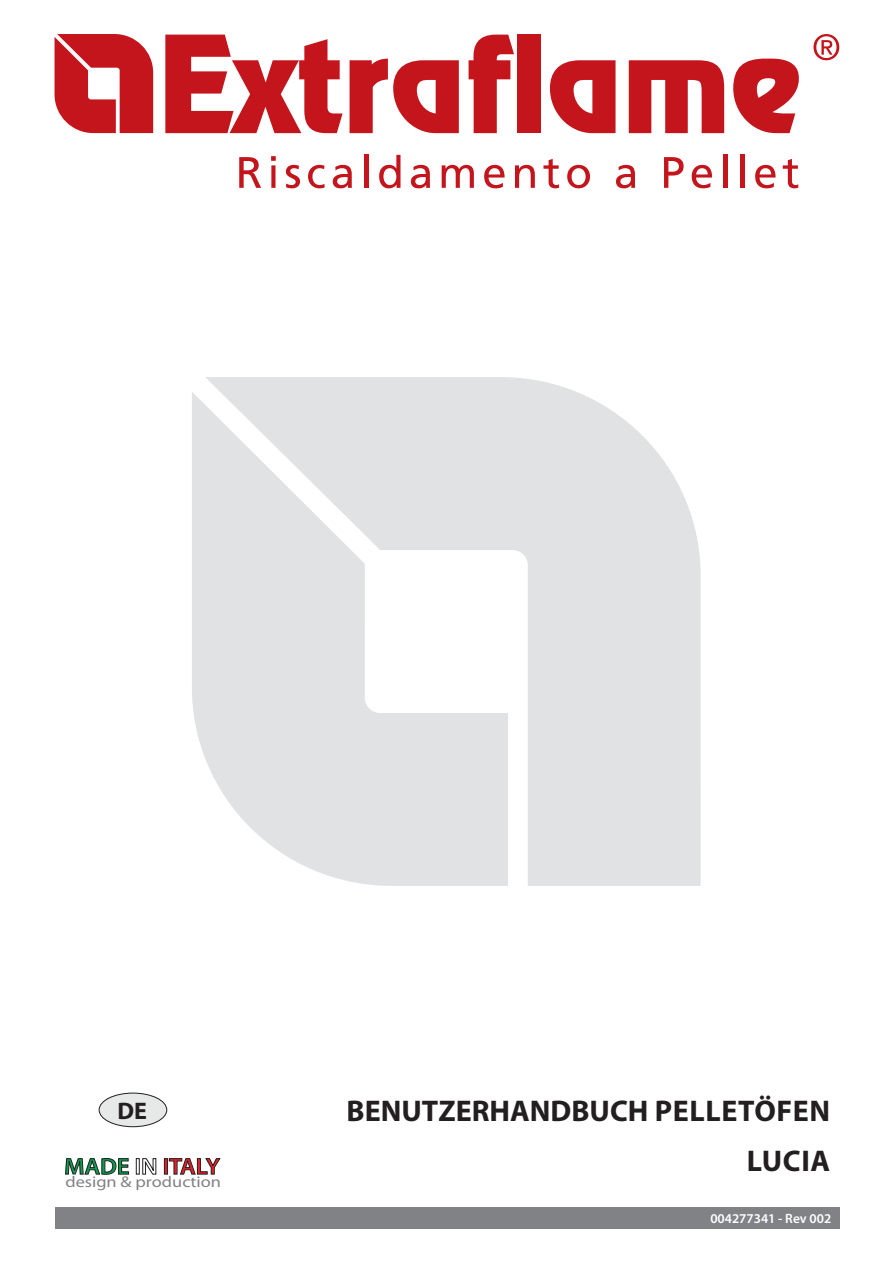
<style>
.page{position:relative;width:893px;height:1263px;background:#fff}
.page>*{position:absolute;margin:0;border:0;box-sizing:border-box;transform-origin:0 0}
.t1{font:700 30px "Myriad Pro";color:#231f20}
.t2{font:700 24px "Myriad Pro";color:#231f20}
.t3{font:600 23.1px "Myriad Pro";color:#ed1c24;scale:1.06 1}
.t4{font:15.6px "Futura";color:#808285;scale:1.17 1}
.t5{font:600 13.5px "Myriad Pro";color:#fff}
.s1{color:#00a24b}
.s2{color:#fff}
</style>
<div class="page">
<svg style="left:65px;top:1158px;width:64px;height:16px"></svg>
<div style="left:136px;top:1158px;width:3px;height:16px;border:1px solid #231f20"></div>
<svg style="left:143px;top:1158px;width:13px;height:16px"></svg>
<div style="left:164px;top:1158px;width:4px;height:16px;border:1px solid #231f20"></div>
<svg style="left:169px;top:1158px;width:51px;height:16px"></svg>
<div style="left:55px;top:1208px;width:785px;height:21px;background:#808285"></div>
<svg style="left:813px;top:34px;width:26px;height:26px"></svg>
<svg style="left:239px;top:157px;width:22px;height:31px"></svg>
<svg style="left:271px;top:156px;width:5px;height:32px"></svg>
<svg style="left:286px;top:165px;width:14px;height:23px"></svg>
<svg style="left:308px;top:165px;width:17px;height:23px"></svg>
<svg style="left:333px;top:165px;width:19px;height:23px"></svg>
<hr style="left:364px;top:155px;width:4px;height:33px;background:#c4151c">
<svg style="left:379px;top:155px;width:21px;height:33px"></svg>
<svg style="left:411px;top:165px;width:19px;height:23px"></svg>
<svg style="left:442px;top:165px;width:32px;height:23px"></svg>
<svg style="left:484px;top:165px;width:21px;height:23px"></svg>
<svg style="left:515px;top:165px;width:20px;height:23px"></svg>
<svg style="left:543px;top:159px;width:16px;height:29px"></svg>
<svg style="left:567px;top:165px;width:23px;height:23px"></svg>
<svg style="left:616px;top:165px;width:19px;height:23px"></svg>
<svg style="left:664px;top:157px;width:20px;height:31px"></svg>
<svg style="left:692px;top:165px;width:20px;height:23px"></svg>
<hr style="left:723px;top:155px;width:4px;height:33px;background:#c4151c">
<hr style="left:740px;top:155px;width:4px;height:33px;background:#c4151c">
<svg style="left:755px;top:165px;width:21px;height:23px"></svg>
<svg style="left:783px;top:159px;width:15px;height:29px"></svg>
<svg style="left:55px;top:34px;width:98px;height:99px"></svg>
<svg style="left:165px;top:35px;width:178px;height:98px"></svg>
<svg style="left:350px;top:59px;width:109px;height:74px"></svg>
<svg style="left:469px;top:35px;width:45px;height:98px"></svg>
<div style="left:518px;top:35px;width:23px;height:98px;background:#c4151c"></div>
<svg style="left:550px;top:60px;width:65px;height:73px"></svg>
<svg style="left:629px;top:60px;width:95px;height:73px"></svg>
<svg style="left:733px;top:58px;width:66px;height:75px"></svg>
<svg style="left:192px;top:377px;width:509px;height:509px;fill:#e1e2e3"></svg>
<div style="left:99px;top:1093px;width:68px;height:34px;background:#e7e8e8;border-radius:50%"></div>
<div style="left:99px;top:1093px;width:68px;height:34px;border:1px solid #231f20;border-radius:50%"></div>
<p class="t2" style="left:118px;top:1095px;width:31px">DE</p>
<p class="t1" style="left:347px;top:1091px;width:344px">BENUTZERHANDBUCH PELLET</p>
<p class="t1" style="left:754px;top:1091px;width:57px">ÖFEN</p>
<p class="t3" style="left:64px;top:1152px;width:148px"><span class="s1">MADE</span> <span class="s2">IN</span> ITALY</p>
<p class="t4" style="left:65px;top:1172px;width:135px">design &amp; production</p>
<p class="t1" style="left:747px;top:1141px;width:85px">LUCIA</p>
<p class="t5" style="left:710px;top:1210px;width:122px">004277341 - Rev 002</p>
</div>
